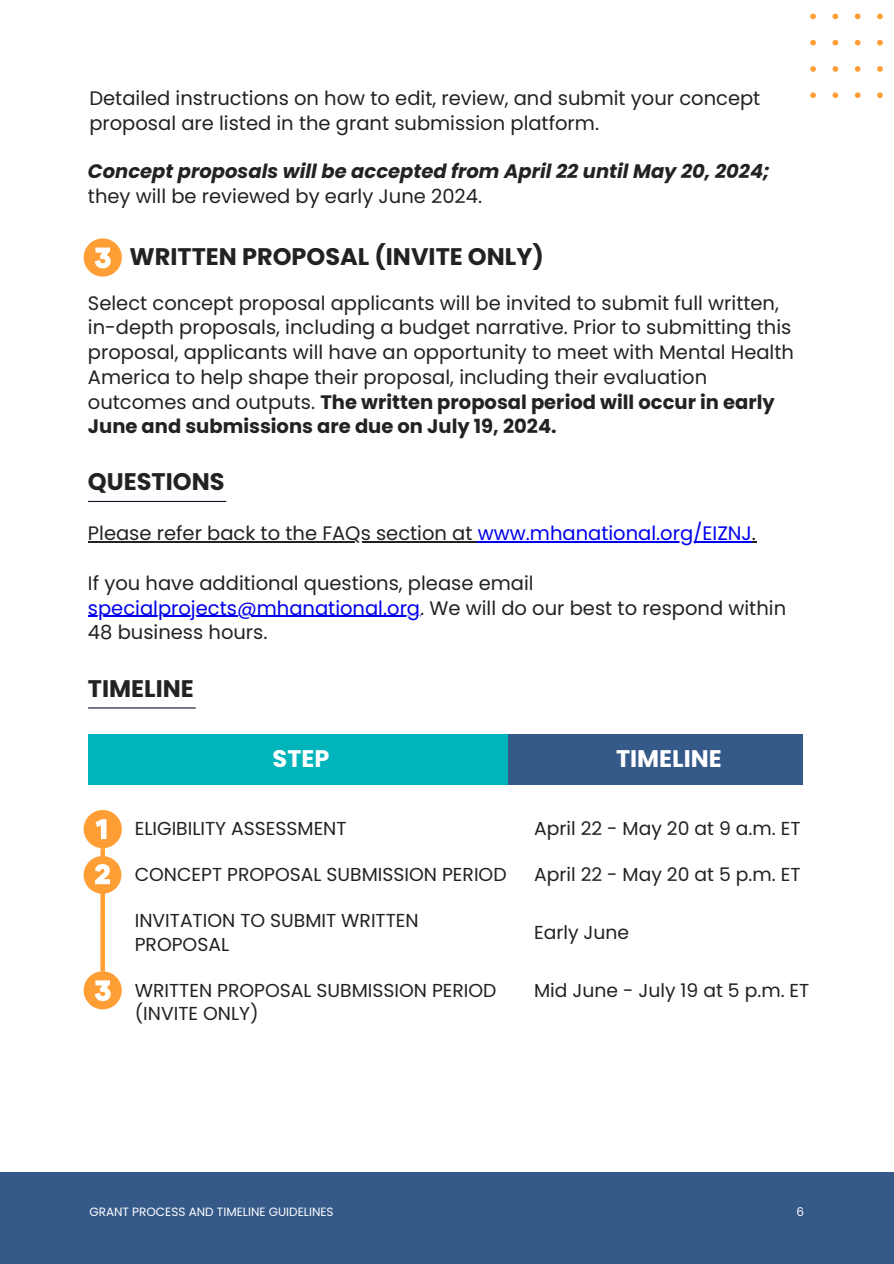
<style>
.page{position:relative;width:894px;height:1264px;background:#fff}
.page>*{position:absolute;margin:0;border:0;box-sizing:border-box;transform-origin:0 0}
.t1{font:700 24px "Poppins";color:#222}
.t2{font:700 24px "Poppins";color:#fff}
.t3{font:19.5px/24.8px "Poppins";color:#222}
.t4{font:italic 700 19.5px "Poppins";color:#222}
.t5{font:18.75px/23.7px "Poppins";color:#222}
.t6{font:12px "Poppins";color:#fff}
.s1{font-weight:700}
.s2{color:#00e}
</style>
<div class="page">
<hr style="left:88px;top:501px;width:138px;height:1px;background:#0b1623">
<svg style="left:810px;top:14px;width:72px;height:84px"></svg>
<svg style="left:84px;top:238px;width:38px;height:38px"></svg>
<hr style="left:88px;top:707px;width:107px;height:1px;background:#0b1623">
<div style="left:88px;top:734px;width:428px;height:50px;background:#00b4bc"></div>
<div style="left:508px;top:734px;width:294px;height:50px;background:#355989"></div>
<div style="left:100px;top:848px;width:5px;height:123px;background:#ff9e35"></div>
<svg style="left:84px;top:810px;width:38px;height:38px"></svg>
<svg style="left:84px;top:971px;width:38px;height:38px"></svg>
<svg style="left:84px;top:856px;width:37px;height:37px"></svg>
<hr style="left:88px;top:541px;width:389px;height:1px;background:#222">
<hr style="left:477px;top:541px;width:274px;height:1px;background:#00e">
<hr style="left:88px;top:616px;width:332px;height:1px;background:#00e">
<div style="left:0;top:1172px;width:893px;height:91px;background:#355989"></div>
<p class="t3" style="left:89px;top:86px;width:672px">Detailed instructions on how to edit, review, and submit your concept proposal are listed in the grant submission platform.</p>
<p class="t4" style="left:88px;top:157px;width:683px">Concept proposals will be accepted from April 22 until May 20, 2024;</p>
<p class="t3" style="left:88px;top:183px;width:395px">they will be reviewed by early June 2024.</p>
<p class="t1" style="left:129px;top:240px;width:416px">WRITTEN PROPOSAL (INVITE ONLY)</p>
<p class="t3" style="left:88px;top:290px;width:707px">Select concept proposal applicants will be invited to submit full written, in-depth proposals, including a budget narrative. Prior to submitting this proposal, applicants will have an opportunity to meet with Mental Health America to help shape their proposal, including their evaluation outcomes and outputs. <span class="s1">The written proposal period will occur in early June and submissions are due on July 19, 2024.</span></p>
<p class="t1" style="left:88px;top:465px;width:138px">QUESTIONS</p>
<p class="t3" style="left:88px;top:521px;width:669px">Please refer back to the FAQs section at <span class="s2">www.mhanational.org/EIZNJ</span>.</p>
<p class="t3" style="left:88px;top:570px;width:699px">If you have additional questions, please email <span class="s2">specialprojects@mhanational.org</span>. We will do our best to respond within<br>48 business hours.</p>
<p class="t1" style="left:88px;top:671px;width:107px">TIMELINE</p>
<p class="t2" style="left:272px;top:741px;width:58px">STEP</p>
<p class="t2" style="left:615px;top:741px;width:107px">TIMELINE</p>
<p class="t5" style="left:135px;top:816px;width:213px">ELIGIBILITY ASSESSMENT</p>
<p class="t5" style="left:135px;top:862px;width:373px">CONCEPT PROPOSAL SUBMISSION PERIOD</p>
<p class="t5" style="left:135px;top:908px;width:285px">INVITATION TO SUBMIT WRITTEN<br>PROPOSAL</p>
<p class="t5" style="left:135px;top:978px;width:363px">WRITTEN PROPOSAL SUBMISSION PERIOD (INVITE ONLY)</p>
<p class="t5" style="left:534px;top:816px;width:268px">April 22 - May 20 at 9 a.m. ET</p>
<p class="t5" style="left:534px;top:862px;width:268px">April 22 - May 20 at 5 p.m. ET</p>
<p class="t5" style="left:534px;top:920px;width:96px">Early June</p>
<p class="t5" style="left:534px;top:978px;width:277px">Mid June - July 19 at 5 p.m. ET</p>
<p class="t6" style="left:89px;top:1203px;width:246px">GRANT PROCESS AND TIMELINE GUIDELINES</p>
<p class="t6" style="left:796px;top:1203px;width:9px">6</p>
</div>
